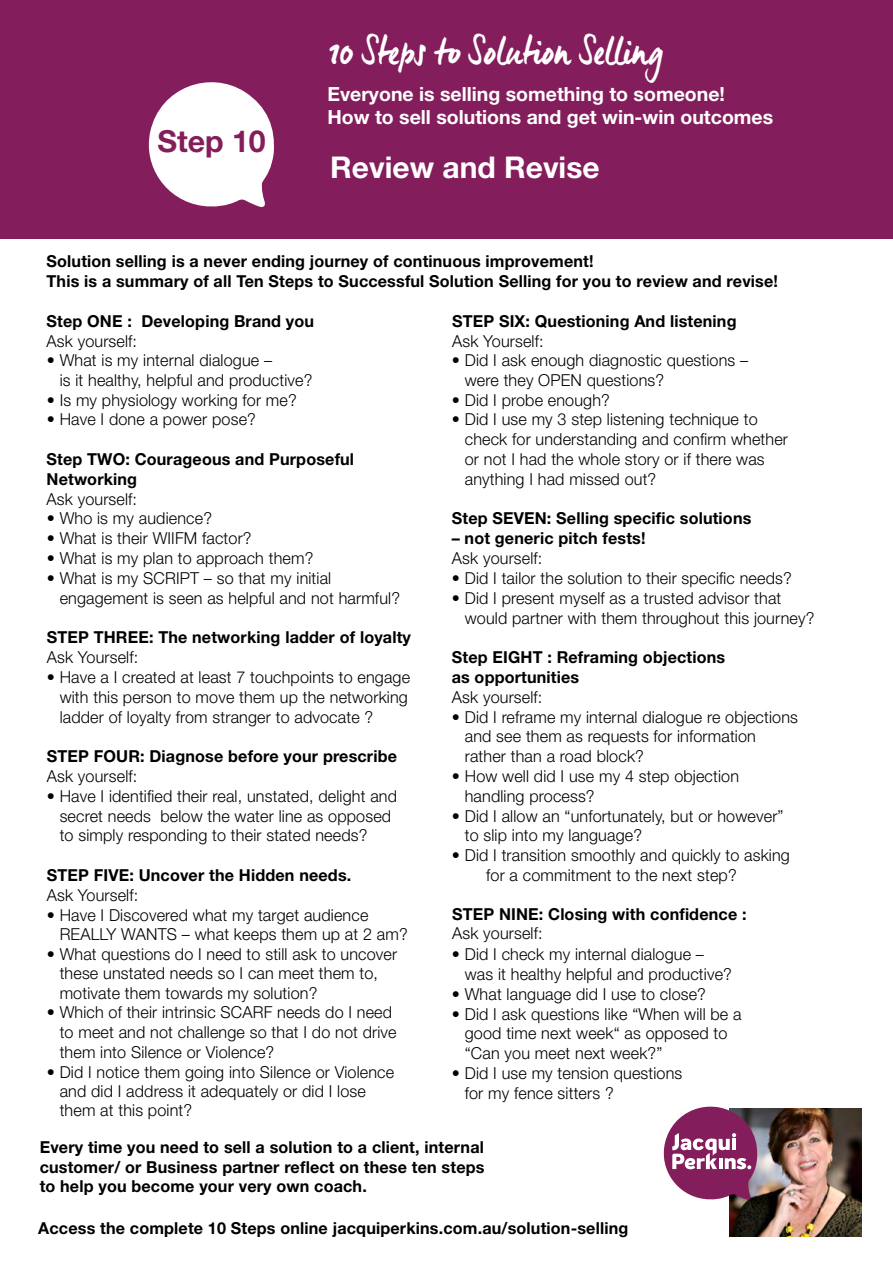
<style>
.page{position:relative;width:893px;height:1263px;background:#fff}
.page>*{position:absolute;margin:0;border:0;box-sizing:border-box;transform-origin:0 0}
.t1{font:40.05px "Manus";color:#fff}
.t2{font:700 30.3px "Helvetica Neue LT Std";color:#851d5b}
.t3{font:700 30px "Helvetica Neue LT Std";color:#fff}
.t4{font:700 19.5px/23.4px "Helvetica Neue LT Std";color:#fff}
.t5{font:300 16.5px/19.8px "Helvetica Neue LT Std";letter-spacing:.01em;color:#000}
.t6{font:700 16.5px/19.8px "Helvetica Neue LT Std";letter-spacing:.01em;color:#000}
</style>
<div class="page">
<div style="left:0;top:0;width:893px;height:238px;background:#841d5b"></div>
<svg style="left:148px;top:82px;width:126px;height:125px"></svg>
<img style="left:730px;top:1108px;width:131px;height:129px">
<svg style="left:663px;top:1106px;width:96px;height:94px"></svg>
<h2 class="t2" style="left:157px;top:122px;width:110px">Step 10</h2>
<h1 class="t1" style="left:329px;top:27px;width:336px">10 Steps to Solution Selling</h1>
<p class="t4" style="left:327px;top:82px;width:447px">Everyone is selling something to someone!<br>How to sell solutions and get win-win outcomes</p>
<h3 class="t3" style="left:330px;top:148px;width:271px">Review and Revise</h3>
<p class="t6" style="left:47px;top:251px;width:733px">Solution selling is a never ending journey of continuous improvement!<br>This is a summary of all Ten Steps to Successful Solution Selling for you to review and revise!</p>
<p class="t6" style="left:47px;top:311px;width:269px">Step ONE : Developing Brand you</p>
<p class="t5" style="left:47px;top:330px;width:92px">Ask yourself:</p>
<p class="t5" style="left:60px;top:350px;width:254px;text-indent:-13px">• What is my internal dialogue –<br>is it healthy, helpful and productive?</p>
<p class="t5" style="left:47px;top:390px;width:252px">• Is my physiology working for me?</p>
<p class="t5" style="left:47px;top:409px;width:211px">• Have I done a power pose?</p>
<p class="t6" style="left:47px;top:449px;width:309px">Step TWO: Courageous and Purposeful<br>Networking</p>
<p class="t5" style="left:47px;top:489px;width:92px">Ask yourself:</p>
<p class="t5" style="left:47px;top:508px;width:167px">• Who is my audience?</p>
<p class="t5" style="left:47px;top:528px;width:206px">• What is their WIIFM factor?</p>
<p class="t5" style="left:47px;top:548px;width:268px">• What is my plan to approach them?</p>
<p class="t5" style="left:60px;top:568px;width:342px;text-indent:-13px">• What is my SCRIPT – so that my initial engagement is seen as helpful and not harmful?</p>
<p class="t6" style="left:47px;top:627px;width:366px">STEP THREE: The networking ladder of loyalty</p>
<p class="t5" style="left:47px;top:647px;width:93px">Ask Yourself:</p>
<p class="t5" style="left:60px;top:667px;width:352px;text-indent:-13px">• Have a I created at least 7 touchpoints to engage with this person to move them up the networking ladder of loyalty from stranger to advocate ?</p>
<p class="t6" style="left:47px;top:746px;width:352px">STEP FOUR: Diagnose before your prescribe</p>
<p class="t5" style="left:47px;top:766px;width:92px">Ask yourself:</p>
<p class="t5" style="left:60px;top:786px;width:339px;text-indent:-13px">• Have I identified their real, unstated, delight and secret needs below the water line as opposed to simply responding to their stated needs?</p>
<p class="t6" style="left:47px;top:865px;width:306px">STEP FIVE: Uncover the Hidden needs.</p>
<p class="t5" style="left:47px;top:885px;width:93px">Ask Yourself:</p>
<p class="t5" style="left:60px;top:904px;width:350px;text-indent:-13px">• Have I Discovered what my target audience<br>REALLY WANTS – what keeps them up at 2 am?</p>
<p class="t5" style="left:60px;top:944px;width:339px;line-height:19.2px;text-indent:-13px">• What questions do I need to still ask to uncover these unstated needs so I can meet them to, motivate them towards my solution?</p>
<p class="t5" style="left:60px;top:1002px;width:338px;text-indent:-13px">• Which of their intrinsic SCARF needs do I need to meet and not challenge so that I do not drive them into Silence or Violence?</p>
<p class="t5" style="left:60px;top:1062px;width:336px;line-height:19.2px;text-indent:-13px">• Did I notice them going into Silence or Violence and did I address it adequately or did I lose them at this point?</p>
<p class="t6" style="left:452px;top:311px;width:286px">STEP SIX: Questioning And listening</p>
<p class="t5" style="left:452px;top:330px;width:93px">Ask Yourself:</p>
<p class="t5" style="left:465px;top:350px;width:285px;text-indent:-13px">• Did I ask enough diagnostic questions – were they OPEN questions?</p>
<p class="t5" style="left:452px;top:390px;width:160px">• Did I probe enough?</p>
<p class="t5" style="left:465px;top:409px;width:325px;text-indent:-13px">• Did I use my 3 step listening technique to check for understanding and confirm whether or not I had the whole story or if there was anything I had missed out?</p>
<p class="t6" style="left:452px;top:508px;width:301px">Step SEVEN: Selling specific solutions</p>
<p class="t6" style="left:452px;top:528px;width:195px">– not generic pitch fests!</p>
<p class="t5" style="left:452px;top:548px;width:92px">Ask yourself:</p>
<p class="t5" style="left:452px;top:568px;width:341px">• Did I tailor the solution to their specific needs?</p>
<p class="t5" style="left:465px;top:588px;width:351px;text-indent:-13px">• Did I present myself as a trusted advisor that would partner with them throughout this journey?</p>
<p class="t6" style="left:452px;top:647px;width:275px">Step EIGHT : Reframing objections as opportunities</p>
<p class="t5" style="left:452px;top:687px;width:92px">Ask yourself:</p>
<p class="t5" style="left:465px;top:706px;width:335px;text-indent:-13px">• Did I reframe my internal dialogue re objections and see them as requests for information rather than a road block?</p>
<p class="t5" style="left:465px;top:766px;width:276px;text-indent:-13px">• How well did I use my 4 step objection handling process?</p>
<p class="t5" style="left:465px;top:805px;width:320px;text-indent:-13px">• Did I allow an “unfortunately, but or however” to slip into my language?</p>
<p class="t5" style="left:486px;top:845px;width:305px;text-indent:-34px">• Did I transition smoothly and quickly to asking for a commitment to the next step?</p>
<p class="t6" style="left:452px;top:904px;width:296px">STEP NINE: Closing with confidence :</p>
<p class="t5" style="left:452px;top:923px;width:92px">Ask yourself:</p>
<p class="t5" style="left:465px;top:944px;width:269px;text-indent:-13px">• Did I check my internal dialogue – was it healthy helpful and productive?</p>
<p class="t5" style="left:452px;top:984px;width:256px">• What language did I use to close?</p>
<p class="t5" style="left:465px;top:1003px;width:278px;text-indent:-13px">• Did I ask questions like “When will be a good time next week“ as opposed to “Can you meet next week?”</p>
<p class="t5" style="left:465px;top:1063px;width:219px;text-indent:-13px">• Did I use my tension questions for my fence sitters ?</p>
<p class="t6" style="left:40px;top:1136px;width:446px;text-align:justify">Every time you need to sell a solution to a client, internal customer/ or Business partner reflect on these ten steps to help you become your very own coach.</p>
<p class="t6" style="left:38px;top:1218px;width:592px">Access the complete 10 Steps online jacquiperkins.com.au/solution-selling</p>
</div>
